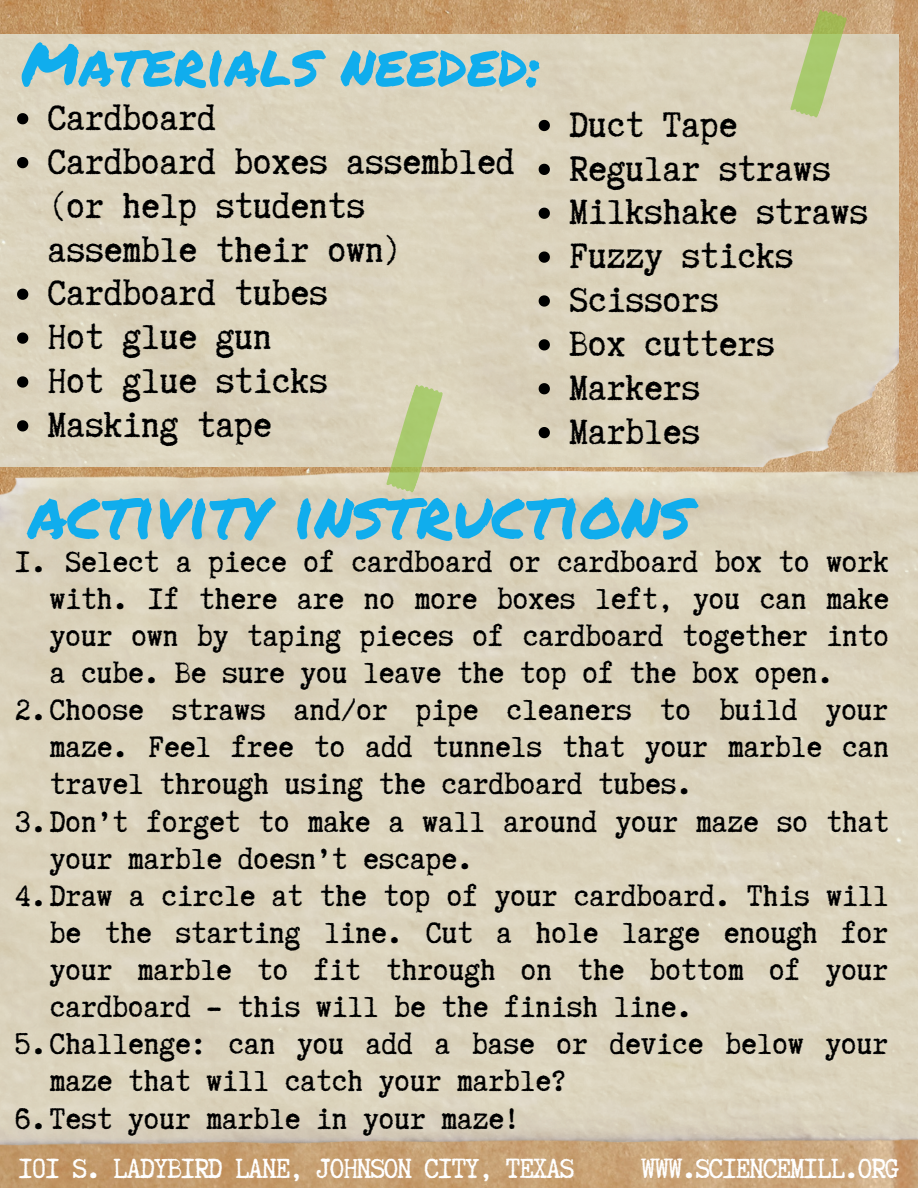
<style>
.page{position:relative;width:918px;height:1188px;background:#fff}
.page>*{position:absolute;margin:0;border:0;box-sizing:border-box;transform-origin:0 0}
.t1{font:67.2px "Permanent Marker";color:#10aded}
.t2{font:59.7px "Permanent Marker";color:#10aded}
.t3{font:42px/43.8px "Truetypewriter Polygl OTT";color:#000}
.t4{font:35.25px "Truetypewriter Polygl OTT";color:#000}
.t5{font:33px "Truetypewriter Polygl OTT";letter-spacing:-.035em;color:#fff}
</style>
<div class="page">
<img style="left:0;top:0;width:918px;height:1188px">
<div style="left:0;top:34px;width:899px;height:417px;background:#dbd3bc"></div>
<img style="left:0;top:451px;width:918px;height:697px">
<svg style="left:17px;top:113px;width:11px;height:11px"></svg>
<svg style="left:17px;top:157px;width:11px;height:11px"></svg>
<svg style="left:17px;top:289px;width:11px;height:11px"></svg>
<svg style="left:17px;top:332px;width:11px;height:12px"></svg>
<svg style="left:17px;top:376px;width:11px;height:12px"></svg>
<svg style="left:17px;top:420px;width:11px;height:11px"></svg>
<svg style="left:539px;top:120px;width:11px;height:11px"></svg>
<svg style="left:539px;top:164px;width:11px;height:11px"></svg>
<svg style="left:539px;top:208px;width:11px;height:11px"></svg>
<svg style="left:539px;top:251px;width:11px;height:12px"></svg>
<svg style="left:539px;top:295px;width:11px;height:12px"></svg>
<svg style="left:539px;top:339px;width:11px;height:11px"></svg>
<svg style="left:539px;top:383px;width:11px;height:11px"></svg>
<svg style="left:539px;top:427px;width:11px;height:11px"></svg>
<svg style="left:784px;top:8px;width:70px;height:112px;background:#c3c590"></svg>
<svg style="left:380px;top:382px;width:70px;height:113px;background:#c8cf9d"></svg>
<h2 class="t2" style="left:21px;top:20px;width:522px">Materials needed:</h2>
<p class="t3" style="left:48px;top:96px;width:468px">Cardboard<br>Cardboard boxes assembled (or help students assemble their own)<br>Cardboard tubes<br>Hot glue gun<br>Hot glue sticks<br>Masking tape</p>
<p class="t3" style="left:570px;top:102px;width:300px">Duct Tape<br>Regular straws<br>Milkshake straws<br>Fuzzy sticks<br>Scissors<br>Box cutters<br>Markers<br>Marbles</p>
<h1 class="t1" style="left:28px;top:464px;width:664px">activity instructions</h1>
<p class="t4" style="left:66px;top:543px;width:825px">Select a piece of cardboard or cardboard box to work</p>
<p class="t4" style="left:50px;top:580px;width:841px">with. If there are no more boxes left, you can make</p>
<p class="t4" style="left:50px;top:617px;width:841px">your own by taping pieces of cardboard together into</p>
<p class="t4" style="left:50px;top:655px;width:785px">a cube. Be sure you leave the top of the box open.</p>
<p class="t4" style="left:15px;top:692px;width:875px">2.Choose straws and/or pipe cleaners to build your</p>
<p class="t4" style="left:50px;top:729px;width:841px">maze. Feel free to add tunnels that your marble can</p>
<p class="t4" style="left:50px;top:766px;width:644px">travel through using the cardboard tubes.</p>
<p class="t4" style="left:15px;top:803px;width:875px">3.Don’t forget to make a wall around your maze so that</p>
<p class="t4" style="left:50px;top:840px;width:424px">your marble doesn’t escape.</p>
<p class="t4" style="left:15px;top:877px;width:875px">4.Draw a circle at the top of your cardboard. This will</p>
<p class="t4" style="left:50px;top:914px;width:840px">be the starting line. Cut a hole large enough for</p>
<p class="t4" style="left:50px;top:952px;width:840px">your marble to fit through on the bottom of your</p>
<p class="t4" style="left:50px;top:989px;width:644px">cardboard - this will be the finish line.</p>
<p class="t4" style="left:15px;top:1026px;width:874px">5.Challenge: can you add a base or device below your</p>
<p class="t4" style="left:50px;top:1063px;width:518px">maze that will catch your marble?</p>
<p class="t4" style="left:15px;top:1100px;width:506px">6.Test your marble in your maze!</p>
<p class="t4" style="left:15px;top:543px;width:33px">1.</p>
<p class="t5" style="left:18px;top:1151px;width:558px">101 S. LADYBIRD LANE, JOHNSON CITY, TEXAS</p>
<p class="t5" style="left:641px;top:1151px;width:260px">WWW.SCIENCEMILL.ORG</p>
</div>
